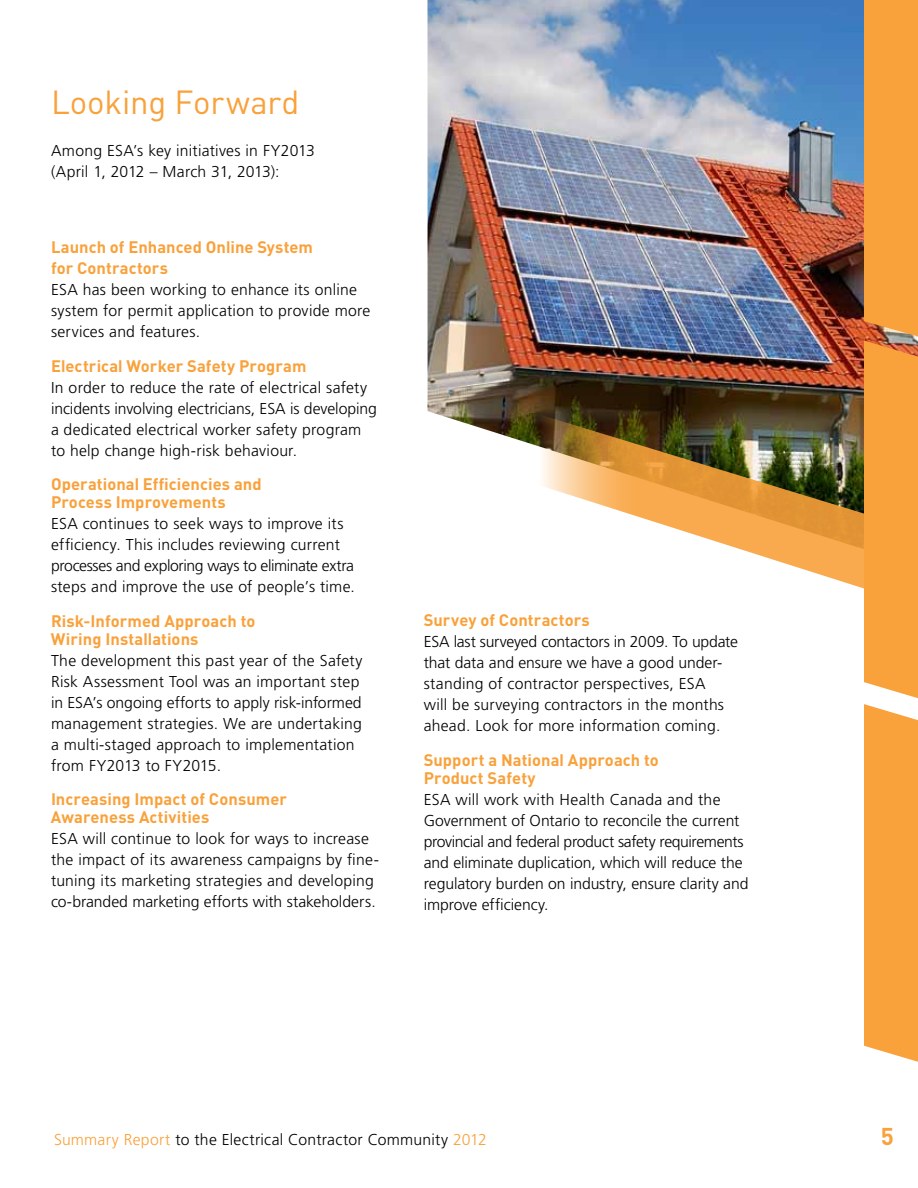
<style>
.page{position:relative;width:918px;height:1188px;background:#fff}
.page>*{position:absolute;margin:0;border:0;box-sizing:border-box;transform-origin:0 0}
.t1{font:33px "Converse DIN Regular";letter-spacing:-.005em;color:#f9a13a}
.t2{font:24px "Converse DIN Bold";color:#f9a13a}
.t3{font:16.5px/18px "Converse DIN Bold";letter-spacing:.005em;color:#f9a13a}
.t4{font:300 15.75px/21px "Frutiger";letter-spacing:.01em;color:#000}
.s1{color:#f9a13a}
</style>
<div class="page">
<img style="left:428px;top:0;width:435px;height:442px">
<div style="left:863px;top:0;width:55px;height:698px;background:#f9a13a"></div>
<div style="left:864px;top:704px;width:54px;height:358px;background:#f9a13a"></div>
<img style="left:523px;top:410px;width:342px;height:179px">
<h1 class="t1" style="left:51px;top:81px;width:250px">Looking Forward</h1>
<p class="t4" style="left:51px;top:140px;width:265px">Among ESA’s key initiatives in FY2013 (April 1, 2012 – March 31, 2013):</p>
<p class="t3" style="left:51px;top:236px;width:264px;line-height:21px">Launch of Enhanced Online System for Contractors</p>
<p class="t4" style="left:51px;top:279px;width:321px">ESA has been working to enhance its online system for permit application to provide more services and features.</p>
<p class="t3" style="left:51px;top:356px;width:257px">Electrical Worker Safety Program</p>
<p class="t4" style="left:51px;top:377px;width:328px">In order to reduce the rate of electrical safety incidents involving electricians, ESA is developing a dedicated electrical worker safety program to help change high-risk behaviour.</p>
<p class="t3" style="left:51px;top:475px;width:212px">Operational Efficiencies and<br>Process I mprovements</p>
<p class="t4" style="left:51px;top:513px;width:305px">ESA continues to seek ways to improve its efficiency. This includes reviewing current processes and exploring ways to eliminate extra steps and improve the use of people’s time.</p>
<p class="t3" style="left:51px;top:611px;width:206px">Risk-I nformed Approach to<br>Wiring I nstallations</p>
<p class="t4" style="left:51px;top:650px;width:313px">The development this past year of the Safety Risk Assessment Tool was an important step in ESA’s ongoing efforts to apply risk-informed management strategies. We are undertaking a multi-staged approach to implementation from FY2013 to FY2015.</p>
<p class="t3" style="left:51px;top:790px;width:237px">I ncreasing I mpact of Consumer<br>Awareness Activities</p>
<p class="t4" style="left:51px;top:828px;width:330px">ESA will continue to look for ways to increase the impact of its awareness campaigns by fine&shy;tuning its marketing strategies and developing co-branded marketing efforts with stakeholders.</p>
<p class="t3" style="left:424px;top:610px;width:167px">Survey of Contractors</p>
<p class="t4" style="left:424px;top:631px;width:316px">ESA last surveyed contactors in 2009. To update that data and ensure we have a good under&shy;standing of contractor perspectives, ESA<br>will be surveying contractors in the months ahead. Look for more information coming.</p>
<p class="t3" style="left:424px;top:750px;width:237px">Support a National Approach to<br>Product Safety</p>
<p class="t4" style="left:424px;top:789px;width:326px">ESA will work with Health Canada and the Government of Ontario to reconcile the current provincial and federal product safety requirements and eliminate duplication, which will reduce the regulatory burden on industry, ensure clarity and improve efficiency.</p>
<p class="t4" style="left:54px;top:1129px;width:434px"><span class="s1">Summary Report</span> to the Electrical Contractor Community <span class="s1">2012</span></p>
<h2 class="t2" style="left:881px;top:1121px;width:15px">5</h2>
</div>
